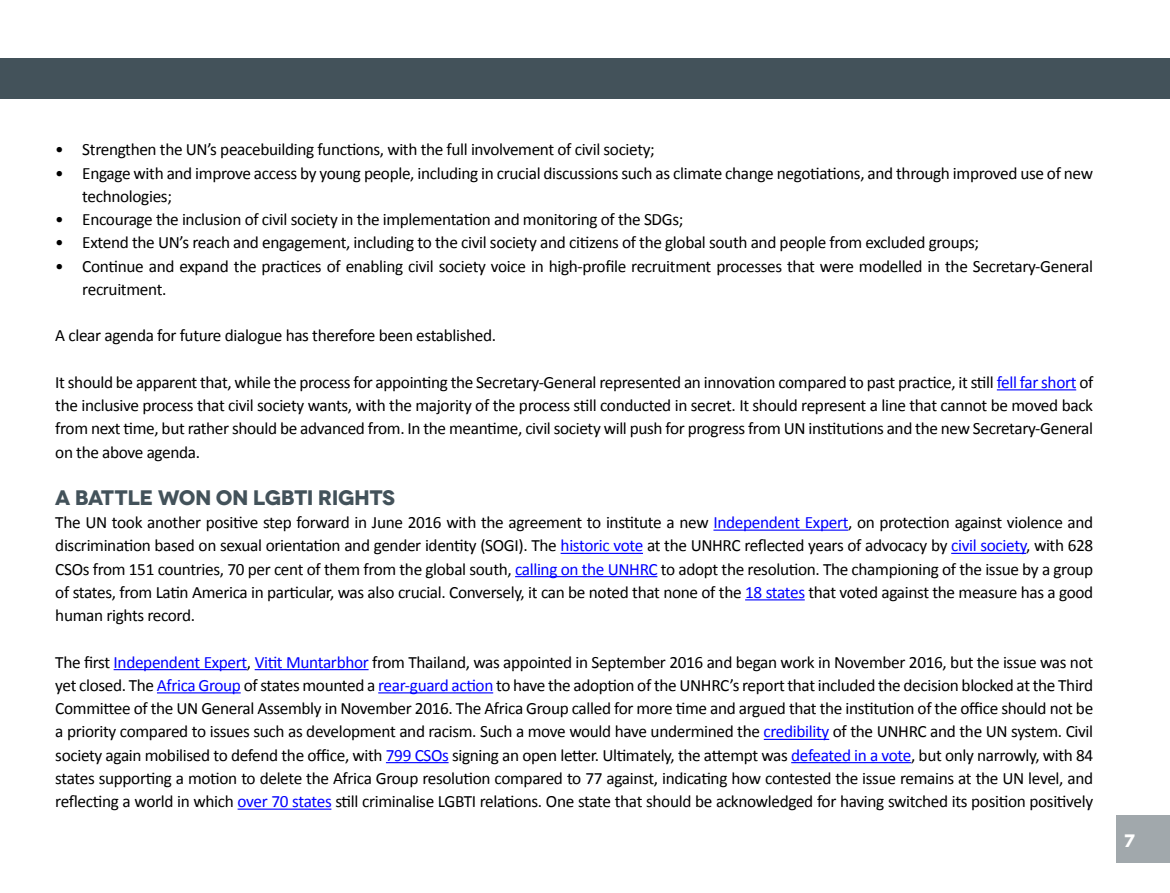
<style>
.page{position:relative;width:1170px;height:893px;background:#fff}
.page>*{position:absolute;margin:0;border:0;box-sizing:border-box;transform-origin:0 0}
.t1{font:700 21px "Novecentowide";letter-spacing:-.02em;color:#43525a}
.t2{font:700 18px "Novecentowide";color:#fff}
.t3{font:17.25px/23.2px "Calibri";letter-spacing:-.02em;color:#000;text-align:justify}
.s1{color:#00f}
</style>
<div class="page">
<div style="left:1115px;top:815px;width:54px;height:47px;background:#a1a8ac"></div>
<div style="left:0;top:59px;width:1169px;height:40px;background:#43525a"></div>
<hr style="left:996px;top:389px;width:80px;height:1px;background:#00f">
<hr style="left:713px;top:530px;width:135px;height:1px;background:#00f">
<hr style="left:560px;top:553px;width:83px;height:1px;background:#00f">
<hr style="left:951px;top:553px;width:74px;height:1px;background:#00f">
<hr style="left:515px;top:576px;width:142px;height:1px;background:#00f">
<hr style="left:745px;top:599px;width:59px;height:1px;background:#00f">
<hr style="left:114px;top:669px;width:133px;height:1px;background:#00f">
<hr style="left:255px;top:669px;width:113px;height:1px;background:#00f">
<hr style="left:157px;top:692px;width:84px;height:1px;background:#00f">
<hr style="left:378px;top:692px;width:115px;height:1px;background:#00f">
<hr style="left:763px;top:739px;width:66px;height:1px;background:#00f">
<hr style="left:386px;top:762px;width:62px;height:1px;background:#00f">
<hr style="left:791px;top:762px;width:120px;height:1px;background:#00f">
<hr style="left:237px;top:809px;width:94px;height:1px;background:#00f">
<p class="t3" style="left:55px;top:138px;width:601px">• Strengthen the UN’s peacebuilding functions, with the full involvement of civil society;</p>
<p class="t3" style="left:82px;top:161px;width:1012px;text-indent:-27px">• Engage with and improve access by young people, including in crucial discussions such as climate change negotiations, and through improved use of new technologies;</p>
<p class="t3" style="left:55px;top:208px;width:629px">• Encourage the inclusion of civil society in the implementation and monitoring of the SDGs;</p>
<p class="t3" style="left:55px;top:231px;width:925px">• Extend the UN’s reach and engagement, including to the civil society and citizens of the global south and people from excluded groups;</p>
<p class="t3" style="left:82px;top:254px;width:1012px;text-indent:-27px">• Continue and expand the practices of enabling civil society voice in high-profile recruitment processes that were modelled in the Secretary-General recruitment.</p>
<p class="t3" style="left:55px;top:324px;width:442px">A clear agenda for future dialogue has therefore been established.</p>
<p class="t3" style="left:55px;top:371px;width:1039px">It should be apparent that, while the process for appointing the Secretary-General represented an innovation compared to past practice, it still <span class="s1">fell far short</span> of the inclusive process that civil society wants, with the majority of the process still conducted in secret. It should represent a line that cannot be moved back from next time, but rather should be advanced from. In the meantime, civil society will push for progress from UN institutions and the new Secretary-General on the above agenda.</p>
<p class="t1" style="left:55px;top:484px;width:341px">A BATTLE WON ON LGBTI RIGHTS</p>
<p class="t3" style="left:55px;top:511px;width:1039px">The UN took another positive step forward in June 2016 with the agreement to institute a new <span class="s1">Independent Expert</span>, on protection against violence and discrimination based on sexual orientation and gender identity (SOGI). The <span class="s1">historic vote</span> at the UNHRC reflected years of advocacy by <span class="s1">civil society</span>, with 628<br>CSOs from 151 countries, 70 per cent of them from the global south, <span class="s1">calling on the UNHRC</span> to adopt the resolution. The championing of the issue by a group of states, from Latin America in particular, was also crucial. Conversely, it can be noted that none of the <span class="s1">18 states</span> that voted against the measure has a good human rights record.</p>
<p class="t3" style="left:55px;top:650px;width:1039px">The first <span class="s1">Independent Expert</span>, <span class="s1">Vitit Muntarbhor</span> from Thailand, was appointed in September 2016 and began work in November 2016, but the issue was not yet closed. The <span class="s1">Africa Group</span> of states mounted a <span class="s1">rear-guard action</span> to have the adoption of the UNHRC’s report that included the decision blocked at the Third Committee of the UN General Assembly in November 2016. The Africa Group called for more time and argued that the institution of the office should not be a priority compared to issues such as development and racism. Such a move would have undermined the <span class="s1">credibility</span> of the UNHRC and the UN system. Civil society again mobilised to defend the office, with <span class="s1">799 CSOs</span> signing an open letter. Ultimately, the attempt was <span class="s1">defeated in a vote</span>, but only narrowly, with 84 states supporting a motion to delete the Africa Group resolution compared to 77 against, indicating how contested the issue remains at the UN level, and reflecting a world in which <span class="s1">over 70 states</span> still criminalise LGBTI relations. One state that should be acknowledged for having switched its position positively</p>
<p class="t2" style="left:1124px;top:829px;width:12px">7</p>
</div>
